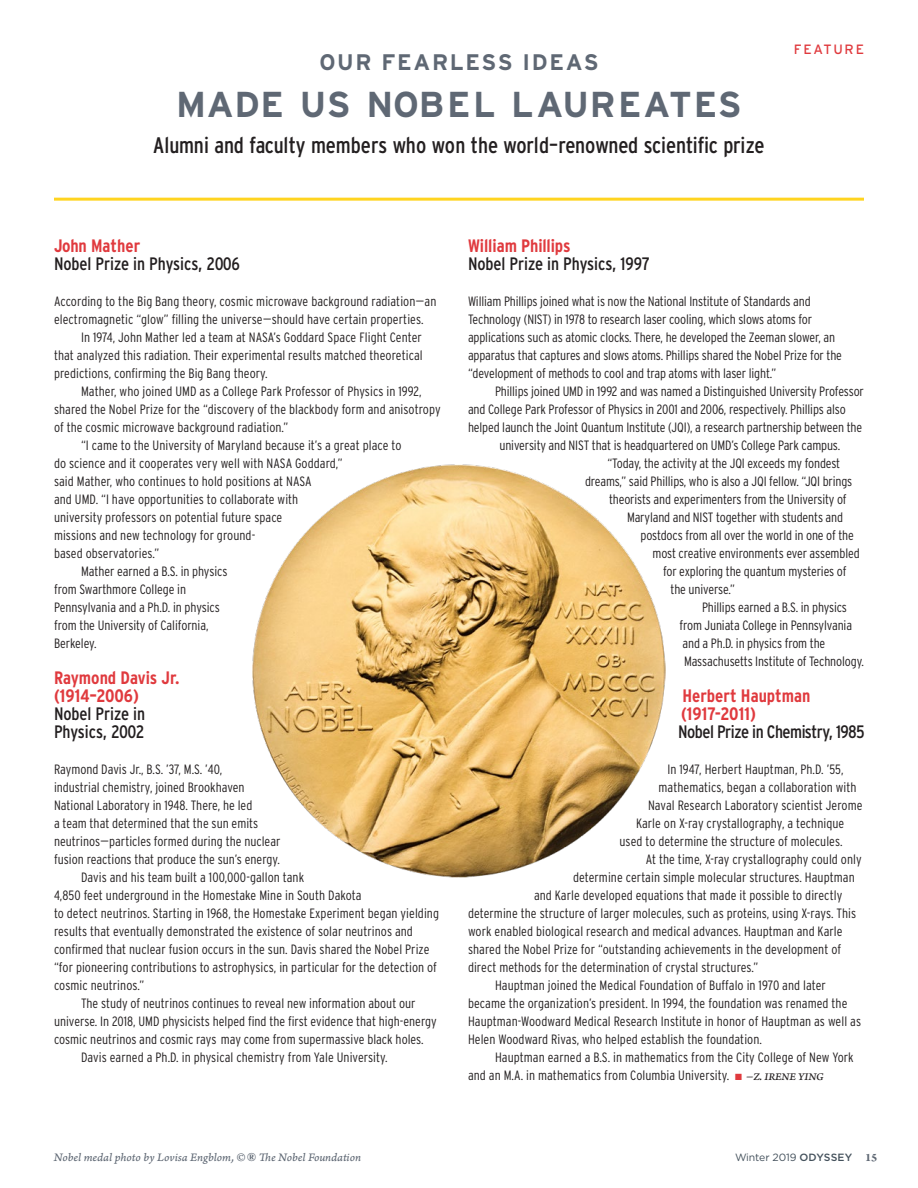
<style>
.page{position:relative;width:918px;height:1188px;background:#fff}
.page>*{position:absolute;margin:0;border:0;box-sizing:border-box;transform-origin:0 0}
.t1{font:700 36px "Interstate";letter-spacing:.015em;color:#5f6874}
.t2{font:condensed 22.5px "Interstate";letter-spacing:-.01em;color:#231f20}
.t3{font:700 22.5px "Interstate";letter-spacing:.075em;color:#5f6874}
.t4{font:700 condensed 18px/18px "Interstate";color:#e03a3e}
.t5{font:condensed 18px/18px "Interstate";color:#231f20}
.t6{font:300 condensed 13.5px/18px "Interstate";color:#231f20}
.Interstate-Section_N{font:13.5px "Interstate";letter-spacing:.125em;color:#e03a3e}
.Photo_Credits-Footer{font:12px "Arno Pro Italic Caption";letter-spacing:-.005em;color:#5f6874}
.t7{font:10.5px "Gotham";letter-spacing:-.01em;color:#44515c}
.s1{font-weight:700;color:#e03a3e}
.s2{font-weight:400;color:#231f20}
.s3{font-family:"Bembo";font-weight:700;font-style:italic}
.s4{color:#e03a3e}
.s5{font-family:"Arno Pro";font-weight:400;font-style:italic;font-stretch:normal;font-size:15px}
.s6{font-weight:500}
.s7{font-family:"Arno Pro Bold Sm Text";font-size:12px;color:#5f6874}
</style>
<div class="page">
<img style="left:252px;top:464px;width:414px;height:413px">
<hr style="left:54px;top:198px;width:810px;height:3px;background:#ffd420">
<p class="t3" style="left:319px;top:49px;width:281px">OUR FEARLESS IDEAS</p>
<p class="t1" style="left:176px;top:82px;width:567px">MADE US NOBEL LAUREATES</p>
<p class="t2" style="left:153px;top:132px;width:613px">Alumni and faculty members who won the world–renowned scientific prize</p>
<p class="Interstate-Section_N" style="left:794px;top:41px;width:72px">FEATURE</p>
<p class="t5" style="left:54px;top:237px;width:188px"><span class="s1">John Mather<br></span>Nobel Prize in Physics, 2006</p>
<p class="t6" style="left:54px;top:292px;width:384px">According to the Big Bang theory, cosmic microwave background radiation—an electromagnetic “glow” filling the universe—should have certain properties.</p>
<p class="t6" style="left:54px;top:328px;width:370px;text-align:justify;text-indent:27px">In 1974, John Mather led a team at NASA’s Goddard Space Flight Center that analyzed this radiation. Their experimental results matched theoretical predictions, confirming the Big Bang theory.</p>
<p class="t6" style="left:54px;top:382px;width:388px;text-indent:27px">Mather, who joined UMD as a College Park Professor of Physics in 1992, shared the Nobel Prize for the “discovery of the blackbody form and anisotropy of the cosmic microwave background radiation.”</p>
<p class="t6" style="left:54px;top:436px;width:349px;text-indent:27px">“I came to the University of Maryland because it’s a great place to do science and it cooperates very well with NASA Goddard,”<br>said Mather, who continues to hold positions at NASA<br>and UMD. “I have opportunities to collaborate with<br>university professors on potential future space<br>missions and new technology for ground-<br>based observatories.”</p>
<p class="t6" style="left:54px;top:562px;width:175px;text-indent:27px">Mather earned a B.S. in physics from Swarthmore College in<br>Pennsylvania and a Ph.D. in physics from the University of California,<br>Berkeley.</p>
<p class="t4" style="left:54px;top:669px;width:127px">Raymond Davis Jr. (1914–2006)<br><span class="s2">Nobel Prize in<br>Physics, 2002</span></p>
<p class="t6" style="left:54px;top:760px;width:228px">Raymond Davis Jr., B.S. ’37, M.S. ’40,<br>industrial chemistry, joined Brookhaven National Laboratory in 1948. There, he led<br>a team that determined that the sun emits neutrinos—particles formed during the nuclear fusion reactions that produce the sun’s energy.</p>
<p class="t6" style="left:54px;top:868px;width:387px;text-indent:27px">Davis and his team built a 100,000-gallon tank<br>4,850 feet underground in the Homestake Mine in South Dakota<br>to detect neutrinos. Starting in 1968, the Homestake Experiment began yielding results that eventually demonstrated the existence of solar neutrinos and confirmed that nuclear fusion occurs in the sun. Davis shared the Nobel Prize “for pioneering contributions to astrophysics, in particular for the detection of cosmic neutrinos.”</p>
<p class="t6" style="left:54px;top:994px;width:384px;text-indent:27px">The study of neutrinos continues to reveal new information about our universe. In 2018, UMD physicists helped find the first evidence that high-energy cosmic neutrinos and cosmic rays may come from supermassive black holes.</p>
<p class="t6" style="left:81px;top:1048px;width:308px">Davis earned a Ph.D. in physical chemistry from Yale University.</p>
<p class="Photo_Credits-Footer" style="left:54px;top:1150px;width:309px">Nobel medal photo by Lovisa Engblom, © <span class="s3">®</span> The Nobel Foundation</p>
<p class="t5" style="left:468px;top:237px;width:183px"><span class="s1">William Phillips<br></span>Nobel Prize in Physics, 1997</p>
<p class="t6" style="left:468px;top:292px;width:376px">William Phillips joined what is now the National Institute of Standards and Technology (NIST) in 1978 to research laser cooling, which slows atoms for applications such as atomic clocks. There, he developed the Zeeman slower, an apparatus that captures and slows atoms. Phillips shared the Nobel Prize for the “development of methods to cool and trap atoms with laser light.”</p>
<p class="t6" style="left:495px;top:382px;width:371px">Phillips joined UMD in 1992 and was named a Distinguished University Professor</p>
<p class="t6" style="left:468px;top:400px;width:379px">and College Park Professor of Physics in 2001 and 2006, respectively. Phillips also</p>
<p class="t6" style="left:468px;top:418px;width:396px">helped launch the Joint Quantum Institute (JQI), a research partnership between the</p>
<p class="t6" style="left:500px;top:436px;width:342px">university and NIST that is headquartered on UMD’s College Park campus.</p>
<p class="t6" style="left:608px;top:454px;width:234px">“Today, the activity at the JQI exceeds my fondest</p>
<p class="t6" style="left:585px;top:472px;width:269px">dreams,” said Phillips, who is also a JQI fellow. “JQI brings</p>
<p class="t6" style="left:609px;top:490px;width:239px">theorists and experimenters from the University of</p>
<p class="t6" style="left:627px;top:508px;width:218px">Maryland and NIST together with students and</p>
<p class="t6" style="left:640px;top:526px;width:215px">postdocs from all over the world in one of the</p>
<p class="t6" style="left:652px;top:544px;width:209px">most creative environments ever assembled</p>
<p class="t6" style="left:663px;top:562px;width:185px">for exploring the quantum mysteries of</p>
<p class="t6" style="left:670px;top:580px;width:66px">the universe.”</p>
<p class="t6" style="left:702px;top:598px;width:147px">Phillips earned a B.S. in physics</p>
<p class="t6" style="left:680px;top:616px;width:174px">from Juniata College in Pennsylvania</p>
<p class="t6" style="left:682px;top:634px;width:144px">and a Ph.D. in physics from the</p>
<p class="t6" style="left:684px;top:652px;width:182px">Massachusetts Institute of Technology.</p>
<p class="t4" style="left:678px;top:687px;width:188px">Herbert Hauptman (1917-2011)<br><span class="s2">Nobel Prize in Chemistry, 1985</span></p>
<p class="t6" style="left:668px;top:760px;width:177px">In 1947, Herbert Hauptman, Ph.D. ’55,</p>
<p class="t6" style="left:658px;top:778px;width:200px">mathematics, began a collaboration with</p>
<p class="t6" style="left:648px;top:796px;width:216px">Naval Research Laboratory scientist Jerome</p>
<p class="t6" style="left:636px;top:814px;width:210px">Karle on X-ray crystallography, a technique</p>
<p class="t6" style="left:620px;top:832px;width:225px">used to determine the structure of molecules.</p>
<p class="t6" style="left:646px;top:850px;width:217px">At the time, X-ray crystallography could only</p>
<p class="t6" style="left:573px;top:868px;width:283px">determine certain simple molecular structures. Hauptman</p>
<p class="t6" style="left:534px;top:886px;width:310px">and Karle developed equations that made it possible to directly</p>
<p class="t6" style="left:468px;top:904px;width:390px">determine the structure of larger molecules, such as proteins, using X-rays. This</p>
<p class="t6" style="left:468px;top:922px;width:376px">work enabled biological research and medical advances. Hauptman and Karle</p>
<p class="t6" style="left:468px;top:940px;width:375px">shared the Nobel Prize for “outstanding achievements in the development of</p>
<p class="t6" style="left:468px;top:958px;width:292px">direct methods for the determination of crystal structures.”</p>
<p class="t6" style="left:468px;top:976px;width:395px;text-indent:27px">Hauptman joined the Medical Foundation of Buffalo in 1970 and later became the organization’s president. In 1994, the foundation was renamed the Hauptman-Woodward Medical Research Institute in honor of Hauptman as well as Helen Woodward Rivas, who helped establish the foundation.</p>
<p class="t6" style="left:468px;top:1048px;width:387px;text-indent:27px">Hauptman earned a B.S. in mathematics from the City College of New York and an M.A. in mathematics from Columbia University. <span class="s4">■</span> <span class="s5">–z. irene ying</span></p>
<p class="t7" style="left:735px;top:1151px;width:144px">Winter 2019 <span class="s6">ODYSSEY</span> <span class="s7">15</span></p>
</div>
